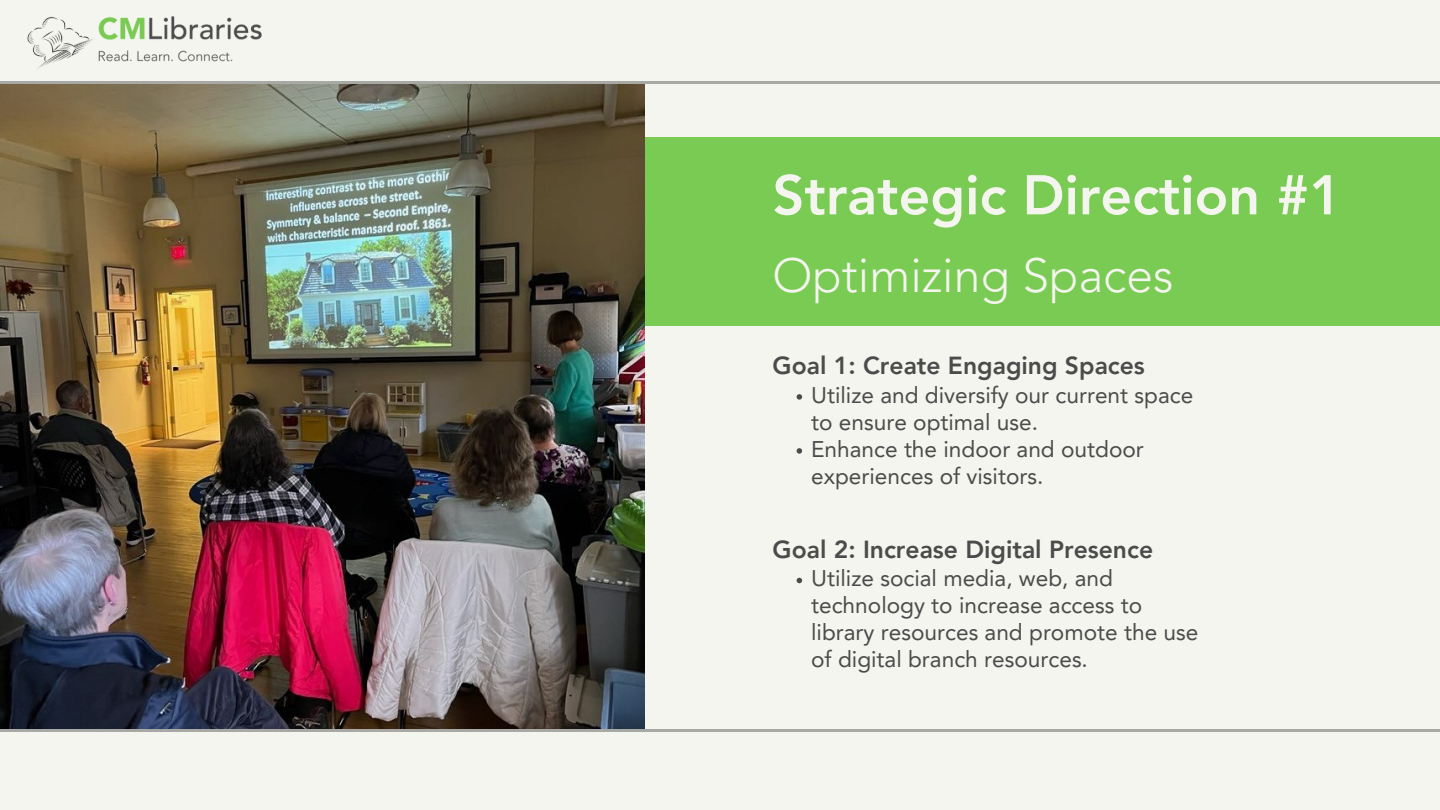
<style>
.page{position:relative;width:1440px;height:810px;background:#f4f5ef}
.page>*{position:absolute;margin:0;border:0;box-sizing:border-box;transform-origin:0 0}
.t1{font:800 55.3px "Avenir LT Pro";color:#f4f5ef}
.t2{font:300 48px "Avenir LT Pro";color:#f4f5ef}
.t3{font:800 24.7px "Avenir LT Pro";color:#4b4b4b}
.t4{font:22.7px/27px "Avenir LT Pro";color:#4b4b4b}
</style>
<div class="page">
<div style="left:566px;top:137px;width:874px;height:189px;background:#7acb53"></div>
<svg style="left:797px;top:394px;width:5px;height:6px"></svg>
<svg style="left:797px;top:448px;width:5px;height:6px"></svg>
<svg style="left:797px;top:578px;width:5px;height:5px"></svg>
<hr style="left:0;top:729px;width:1440px;height:3px;background:#4b4b4b">
<hr style="left:0;top:81px;width:1440px;height:3px;background:#4b4b4b">
<img style="left:0;top:84px;width:645px;height:645px">
<img style="left:27px;top:16px;width:235px;height:53px">
<p class="t1" style="left:773px;top:173px;width:571px">Strategic Direction #1</p>
<p class="t2" style="left:773px;top:256px;width:402px">Optimizing Spaces</p>
<p class="t3" style="left:773px;top:355px;width:374px">Goal 1: Create Engaging Spaces</p>
<p class="t4" style="left:811px;top:383px;width:384px">Utilize and diversify our current space to ensure optimal use.</p>
<p class="t4" style="left:811px;top:437px;width:334px">Enhance the indoor and outdoor experiences of visitors.</p>
<p class="t3" style="left:773px;top:539px;width:382px">Goal 2: Increase Digital Presence</p>
<p class="t4" style="left:811px;top:567px;width:389px">Utilize social media, web, and technology to increase access to library resources and promote the use of digital branch resources.</p>
</div>
